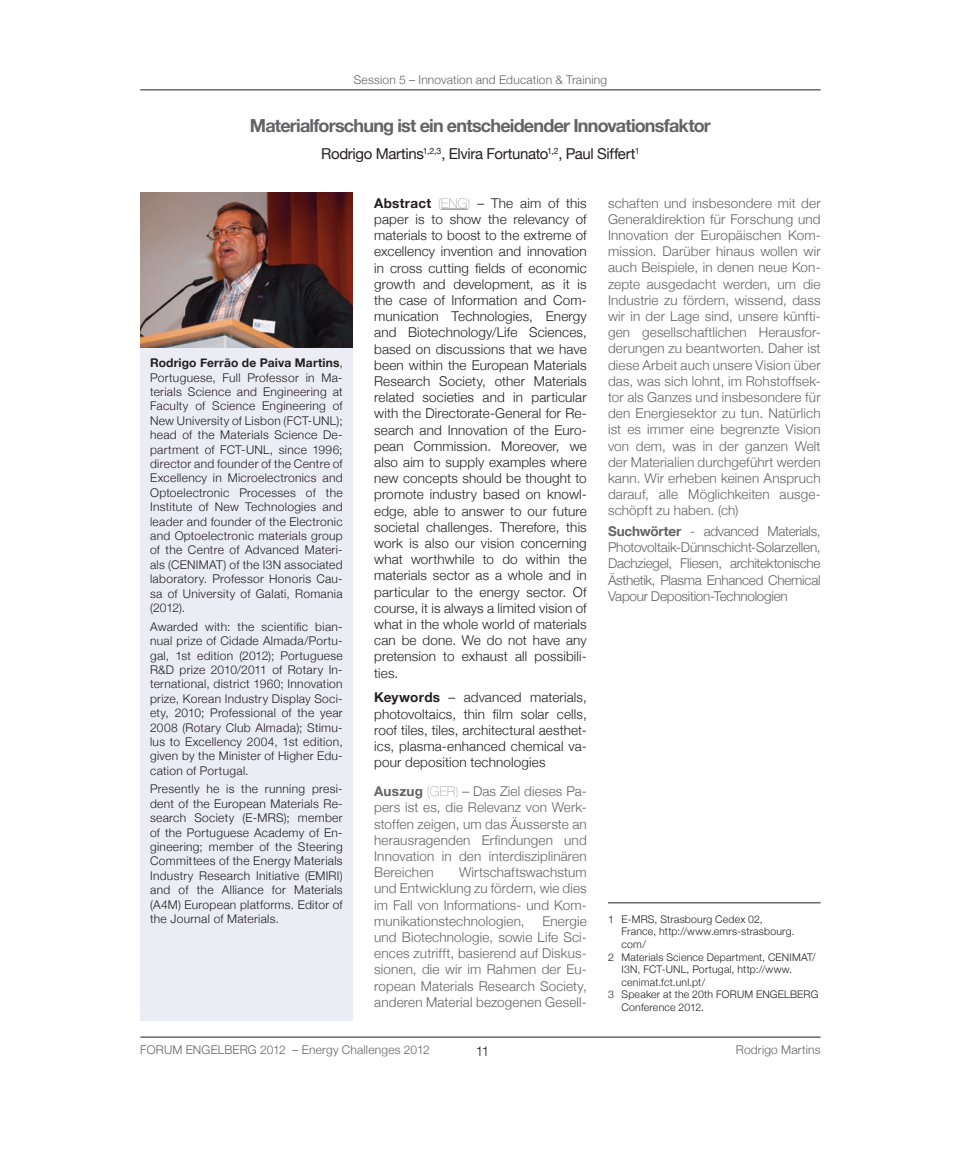
<style>
.page{position:relative;width:961px;height:1161px;background:#fff}
.page>*{position:absolute;margin:0;border:0;box-sizing:border-box;transform-origin:0 0}
.t1{font:700 18px "Helvetica Neue";letter-spacing:-.045em;color:#636366}
.t2{font:15px "Helvetica Neue";letter-spacing:-.025em;color:#231f20}
.t3{font:300 13.5px/16.2px "Helvetica Neue";letter-spacing:.01em;color:#636366;text-align:justify}
.t4{font:300 13.5px/16.2px "Helvetica Neue";letter-spacing:.01em;color:#231f20;text-align:justify}
.t5{font:300 12px/14.4px "Helvetica Neue";letter-spacing:.025em;color:#231f20;text-align:justify}
.t6{font:300 12px "Helvetica Neue";letter-spacing:.015em;color:#636366}
.t7{font:300 10.5px "Helvetica Neue";letter-spacing:.02em;color:#231f20}
.s1{font-weight:700}
.s2{font-weight:200;color:#636366}
.s3{font-weight:200}
</style>
<div class="page">
<hr style="left:140px;top:90px;width:681px;height:1px;background:#231f20">
<hr style="left:140px;top:1037px;width:681px;height:1px;background:#231f20">
<div style="left:140px;top:347px;width:213px;height:673px;background:#ececf4"></div>
<svg style="left:441px;top:209px;width:26px;height:1px"></svg>
<img style="left:140px;top:192px;width:213px;height:155px">
<hr style="left:608px;top:902px;width:213px;height:1px;background:#231f20">
<p class="t6" style="left:354px;top:72px;width:255px">Session 5 – Innovation and Education &amp; Training</p>
<h1 class="t1" style="left:250px;top:115px;width:463px">Materialforschung ist ein entscheidender Innovationsfaktor</h1>
<p class="t2" style="left:321px;top:145px;width:320px">Rodrigo Martins<sup>1,2,3</sup>, Elvira Fortunato<sup>1,2</sup>, Paul Siffert<sup>1</sup></p>
<p class="t5" style="left:150px;top:355px;width:194px"><span class="s1">Rodrigo Ferrão de Paiva Martins</span>, Portuguese, Full Professor in Ma&shy;terials Science and Engineering at Faculty of Science Engineering of New University of Lisbon (FCT-UNL); head of the Materials Science De&shy;partment of FCT-UNL, since 1996; director and founder of the Centre of Excellency in Microelectronics and Optoelectronic Processes of the Institute of New Technologies and leader and founder of the Electronic and Optoelectronic materials group of the Centre of Advanced Materi&shy;als (CENIMAT) of the I3N associated laboratory. Professor Honoris Cau&shy;sa of University of Galati, Romania (2012).</p>
<p class="t5" style="left:150px;top:619px;width:194px">Awarded with: the scientific bian&shy;nual prize of Cidade Almada/Portu&shy;gal, 1st edition (2012); Portuguese R&amp;D prize 2010/2011 of Rotary In&shy;ternational, district 1960; Innovation prize, Korean Industry Display Soci&shy;ety, 2010; Professional of the year 2008 (Rotary Club Almada); Stimu&shy;lus to Excellency 2004, 1st edition, given by the Minister of Higher Edu&shy;cation of Portugal.</p>
<p class="t5" style="left:150px;top:782px;width:194px">Presently he is the running presi&shy;dent of the European Materials Re&shy;search Society (E-MRS); member of the Portuguese Academy of En&shy;gineering; member of the Steering Committees of the Energy Materials Industry Research Initiative (EMIRI) and of the Alliance for Materials (A4M) European platforms. Editor of the Journal of Materials.</p>
<p class="t4" style="left:374px;top:195px;width:214px"><span class="s1">Abstract</span> <span class="s2">(ENG)</span> – The aim of this paper is to show the relevancy of materials to boost to the extreme of excellency invention and innovation in cross cutting fields of economic growth and development, as it is the case of Information and Com&shy;munication Technologies, Energy and Biotechnology/Life Sciences, based on discussions that we have been within the European Materials Research Society, other Materials related societies and in particular with the Directorate-General for Re&shy;search and Innovation of the Euro&shy;pean Commission. Moreover, we also aim to supply examples where new concepts should be thought to promote industry based on knowl&shy;edge, able to answer to our future societal challenges. Therefore, this work is also our vision concerning what worthwhile to do within the materials sector as a whole and in particular to the energy sector. Of course, it is always a limited vision of what in the whole world of materials can be done. We do not have any pretension to exhaust all possibili&shy;ties.</p>
<p class="t4" style="left:374px;top:689px;width:214px"><span class="s1">Keywords</span> – advanced materials, photovoltaics, thin film solar cells, roof tiles, tiles, architectural aesthet&shy;ics, plasma-enhanced chemical va&shy;pour deposition technologies</p>
<p class="t3" style="left:374px;top:783px;width:214px"><span class="s1">Auszug</span> <span class="s3">(GER)</span> – Das Ziel dieses Pa&shy;pers ist es, die Relevanz von Werk&shy;stoffen zeigen, um das Äusserste an herausragenden Erfindungen und Innovation in den interdisziplinären Bereichen</p>
<p class="t3" style="left:374px;top:864px;width:214px;text-indent:85px">Wirtschaftswachstum und Entwicklung zu fördern, wie dies im Fall von Informations- und Kom&shy;munikationstechnologien,</p>
<p class="t3" style="left:374px;top:912px;width:214px;text-indent:168px">Energie und Biotechnologie, sowie Life Sci&shy;ences zutrifft, basierend auf Diskus&shy;sionen, die wir im Rahmen der Eu&shy;ropean Materials Research Society, anderen Material bezogenen Gesell-</p>
<p class="t3" style="left:608px;top:194px;width:214px">schaften und insbesondere mit der Generaldirektion für Forschung und Innovation der Europäischen Kom&shy;mission. Darüber hinaus wollen wir auch Beispiele, in denen neue Kon&shy;zepte ausgedacht werden, um die Industrie zu fördern, wissend, dass wir in der Lage sind, unsere künfti&shy;gen gesellschaftlichen Herausfor&shy;derungen zu beantworten. Daher ist diese Arbeit auch unsere Vision über das, was sich lohnt, im Rohstoffsek&shy;tor als Ganzes und insbesondere für den Energiesektor zu tun. Natürlich ist es immer eine begrenzte Vision von dem, was in der ganzen Welt der Materialien durchgeführt werden kann. Wir erheben keinen Anspruch darauf, alle Möglichkeiten ausge&shy;schöpft zu haben. (ch)</p>
<p class="t3" style="left:608px;top:523px;width:214px"><span class="s1">Suchwörter</span> - advanced Materials, Photovoltaik-Dünnschicht-Solarzellen, Dachziegel, Fliesen, architektonische Ästhetik, Plasma Enhanced Chemical Vapour Deposition-Technologien</p>
<p class="t7" style="left:608px;top:912px;width:156px">1 E-MRS, Strasbourg Cedex 02,</p>
<p class="t7" style="left:622px;top:925px;width:174px">France, http://www.emrs-strasbourg.</p>
<p class="t7" style="left:622px;top:938px;width:26px">com/</p>
<p class="t7" style="left:608px;top:950px;width:209px">2 Materials Science Department, CENIMAT/</p>
<p class="t7" style="left:622px;top:963px;width:172px">I3N, FCT-UNL, Portugal, http://www.</p>
<p class="t7" style="left:622px;top:975px;width:85px">cenimat.fct.unl.pt/</p>
<p class="t7" style="left:608px;top:988px;width:212px">3 Speaker at the 20th FORUM ENGELBERG</p>
<p class="t7" style="left:622px;top:1001px;width:84px">Conference 2012.</p>
<p class="t6" style="left:140px;top:1042px;width:291px">FORUM ENGELBERG 2012 – Energy Challenges 2012</p>
<p class="t4" style="left:476px;top:1043px;width:15px">11</p>
<p class="t6" style="left:736px;top:1042px;width:86px">Rodrigo Martins</p>
</div>
